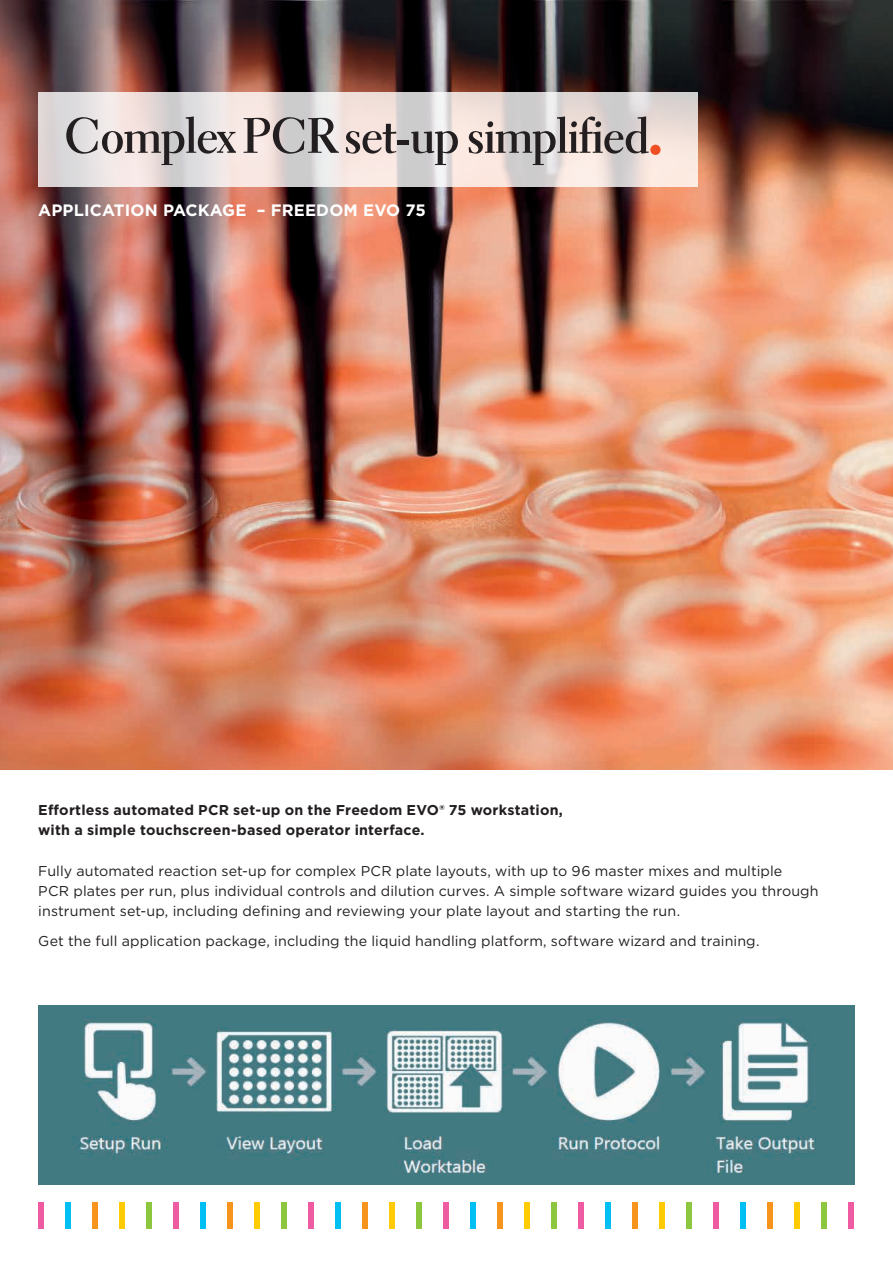
<style>
.page{position:relative;width:893px;height:1263px;background:#fff}
.page>*{position:absolute;margin:0;border:0;box-sizing:border-box;transform-origin:0 0}
.t1{font:50.25px "Electra LT Std Bold Display";color:#231f20}
.t2{font:700 16.5px "Gotham";letter-spacing:.01em;color:#fff}
.t3{font:14.25px/20.2px "Gotham";letter-spacing:.01em;color:#231f20}
.t4{font:700 14.25px/20.2px "Gotham";letter-spacing:.015em;color:#231f20}
</style>
<div class="page">
<img style="left:0;top:0;width:893px;height:770px">
<svg style="left:38px;top:92px;width:659px;height:95px;background:#e6ddda"></svg>
<div style="left:650px;top:145px;width:11px;height:10px;background:#f04f23;border-radius:50%"></div>
<div style="left:38px;top:1202px;width:6px;height:27px;background:#ef5ba1"></div>
<div style="left:65px;top:1202px;width:6px;height:27px;background:#00c0f3"></div>
<div style="left:92px;top:1202px;width:6px;height:27px;background:#f7941d"></div>
<div style="left:119px;top:1202px;width:6px;height:27px;background:#ffcb04"></div>
<div style="left:146px;top:1202px;width:6px;height:27px;background:#8dc73f"></div>
<div style="left:173px;top:1202px;width:6px;height:27px;background:#ef5ba1"></div>
<div style="left:200px;top:1202px;width:6px;height:27px;background:#00c0f3"></div>
<div style="left:227px;top:1202px;width:6px;height:27px;background:#f7941d"></div>
<div style="left:254px;top:1202px;width:6px;height:27px;background:#ffcb04"></div>
<div style="left:281px;top:1202px;width:6px;height:27px;background:#8dc73f"></div>
<div style="left:308px;top:1202px;width:6px;height:27px;background:#ef5ba1"></div>
<div style="left:335px;top:1202px;width:6px;height:27px;background:#00c0f3"></div>
<div style="left:362px;top:1202px;width:6px;height:27px;background:#f7941d"></div>
<div style="left:389px;top:1202px;width:6px;height:27px;background:#ffcb04"></div>
<div style="left:416px;top:1202px;width:6px;height:27px;background:#8dc73f"></div>
<div style="left:443px;top:1202px;width:6px;height:27px;background:#ef5ba1"></div>
<div style="left:470px;top:1202px;width:6px;height:27px;background:#00c0f3"></div>
<div style="left:497px;top:1202px;width:6px;height:27px;background:#f7941d"></div>
<div style="left:524px;top:1202px;width:6px;height:27px;background:#ffcb04"></div>
<div style="left:551px;top:1202px;width:6px;height:27px;background:#8dc73f"></div>
<div style="left:578px;top:1202px;width:6px;height:27px;background:#ef5ba1"></div>
<div style="left:605px;top:1202px;width:6px;height:27px;background:#00c0f3"></div>
<div style="left:632px;top:1202px;width:6px;height:27px;background:#f7941d"></div>
<div style="left:659px;top:1202px;width:6px;height:27px;background:#ffcb04"></div>
<div style="left:686px;top:1202px;width:6px;height:27px;background:#8dc73f"></div>
<div style="left:713px;top:1202px;width:6px;height:27px;background:#ef5ba1"></div>
<div style="left:740px;top:1202px;width:6px;height:27px;background:#00c0f3"></div>
<div style="left:767px;top:1202px;width:6px;height:27px;background:#f7941d"></div>
<div style="left:794px;top:1202px;width:6px;height:27px;background:#ffcb04"></div>
<div style="left:821px;top:1202px;width:6px;height:27px;background:#8dc73f"></div>
<div style="left:848px;top:1202px;width:6px;height:27px;background:#ef5ba1"></div>
<img style="left:38px;top:1006px;width:817px;height:178px">
<h1 class="t1" style="left:65px;top:106px;width:586px">Complex PCR set-up simplified</h1>
<p class="t2" style="left:38px;top:200px;width:389px">APPLICATION PACKAGE – FREEDOM EVO 75</p>
<p class="t4" style="left:38px;top:800px;width:526px">Effortless automated PCR set-up on the Freedom EVO® 75 workstation, with a simple touchscreen-based operator interface.</p>
<p class="t3" style="left:38px;top:860px;width:782px">Fully automated reaction set-up for complex PCR plate layouts, with up to 96 master mixes and multiple<br>PCR plates per run, plus individual controls and dilution curves. A simple software wizard guides you through instrument set-up, including defining and reviewing your plate layout and starting the run.</p>
<p class="t3" style="left:38px;top:930px;width:723px">Get the full application package, including the liquid handling platform, software wizard and training.</p>
</div>
